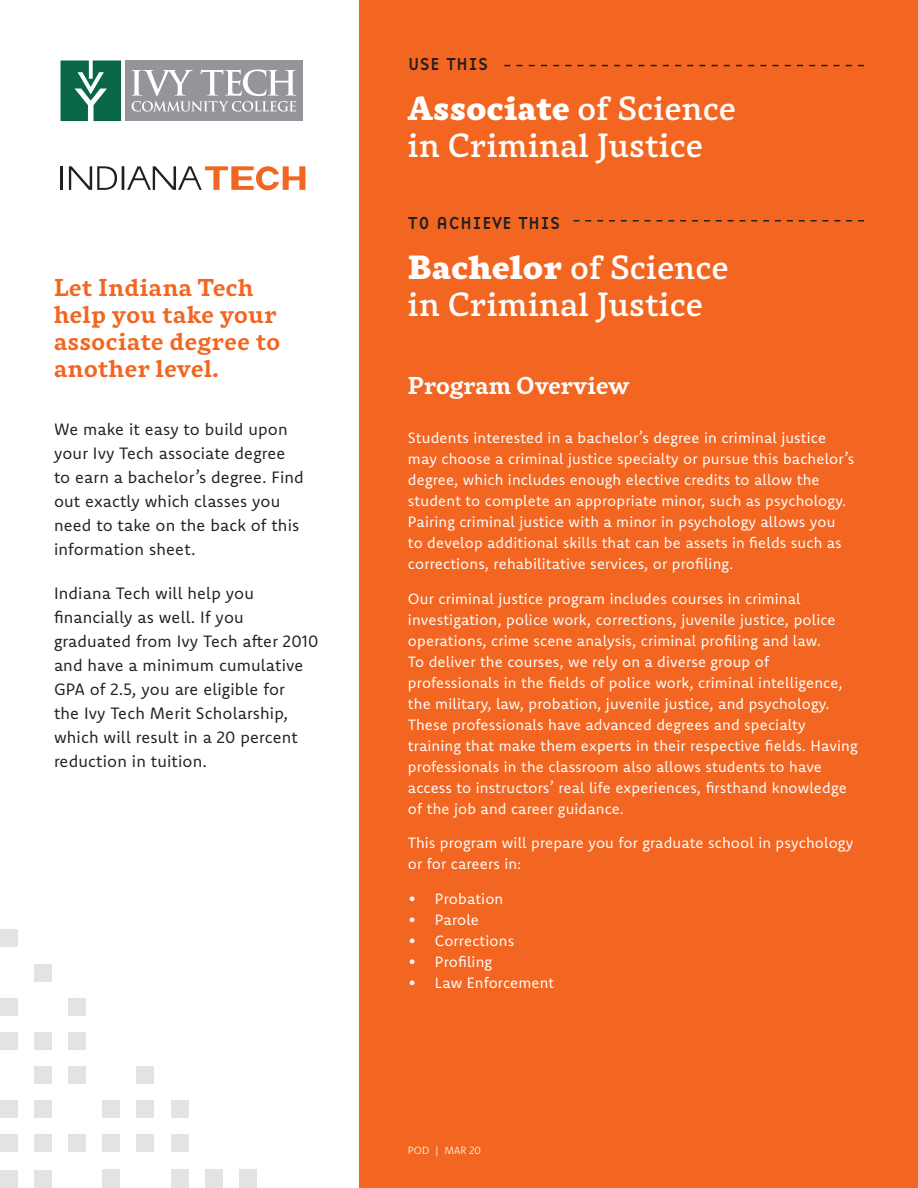
<style>
.page{position:relative;width:918px;height:1188px;background:#fff}
.page>*{position:absolute;margin:0;border:0;box-sizing:border-box;transform-origin:0 0}
.t1{font:500 33px/37.5px "Rival";letter-spacing:.02em;color:#fff}
.t2{font:700 24px/27px "Rival";letter-spacing:.03em;color:#f36621}
.t3{font:700 24px "Rival";letter-spacing:.01em;color:#fff}
.t4{font:18px "Base 9 Sans OT";color:#231f20}
.t5{font:16.5px/24px "Komet";letter-spacing:.01em;color:#231f20}
.t6{font:15px/21px "Komet";letter-spacing:.01em;color:#fff}
.t7{font:300 10.5px "Komet";color:#fff}
.s1{font-weight:900}
</style>
<div class="page">
<div style="left:360px;top:0;width:558px;height:1188px;background:#f36621"></div>
<svg style="left:69px;top:166px;width:48px;height:24px"></svg>
<hr style="left:122px;top:166px;width:2px;height:24px;background:#231f20">
<hr style="left:60px;top:166px;width:3px;height:24px;background:#231f20">
<svg style="left:127px;top:166px;width:178px;height:24px"></svg>
<svg style="left:61px;top:61px;width:60px;height:60px;background:#2c7c62"></svg>
<div style="left:125px;top:61px;width:178px;height:60px;background:#939598"></div>
<svg style="left:131px;top:69px;width:165px;height:43px"></svg>
<div style="left:205px;top:1169px;width:17px;height:19px;background:#e2e4e2"></div>
<div style="left:137px;top:1135px;width:17px;height:17px;background:#e2e4e2"></div>
<div style="left:137px;top:1101px;width:17px;height:17px;background:#e2e4e2"></div>
<div style="left:137px;top:1067px;width:17px;height:17px;background:#e2e4e2"></div>
<div style="left:68px;top:1135px;width:18px;height:17px;background:#e2e4e2"></div>
<div style="left:68px;top:1067px;width:18px;height:17px;background:#e2e4e2"></div>
<div style="left:68px;top:1032px;width:18px;height:17px;background:#e2e4e2"></div>
<div style="left:68px;top:998px;width:18px;height:17px;background:#e2e4e2"></div>
<div style="left:171px;top:1169px;width:17px;height:19px;background:#e2e4e2"></div>
<div style="left:171px;top:1135px;width:17px;height:17px;background:#e2e4e2"></div>
<div style="left:171px;top:1101px;width:17px;height:17px;background:#e2e4e2"></div>
<div style="left:239px;top:1169px;width:17px;height:19px;background:#e2e4e2"></div>
<div style="left:103px;top:1169px;width:17px;height:19px;background:#e2e4e2"></div>
<div style="left:103px;top:1135px;width:17px;height:17px;background:#e2e4e2"></div>
<div style="left:103px;top:1101px;width:17px;height:17px;background:#e2e4e2"></div>
<div style="left:34px;top:1170px;width:17px;height:18px;background:#e2e4e2"></div>
<div style="left:34px;top:1135px;width:17px;height:17px;background:#e2e4e2"></div>
<div style="left:34px;top:1101px;width:17px;height:17px;background:#e2e4e2"></div>
<div style="left:34px;top:1067px;width:17px;height:17px;background:#e2e4e2"></div>
<div style="left:34px;top:1032px;width:17px;height:17px;background:#e2e4e2"></div>
<div style="left:34px;top:964px;width:17px;height:17px;background:#e2e4e2"></div>
<div style="left:0;top:1170px;width:17px;height:18px;background:#e2e4e2"></div>
<div style="left:0;top:1135px;width:17px;height:17px;background:#e2e4e2"></div>
<div style="left:0;top:1101px;width:17px;height:17px;background:#e2e4e2"></div>
<div style="left:0;top:1032px;width:17px;height:17px;background:#e2e4e2"></div>
<div style="left:0;top:930px;width:17px;height:17px;background:#e2e4e2"></div>
<div style="left:0;top:998px;width:17px;height:17px;background:#e2e4e2"></div>
<svg style="left:504px;top:65px;width:360px;height:1px"></svg>
<svg style="left:573px;top:220px;width:291px;height:2px"></svg>
<p class="t2" style="left:54px;top:273px;width:228px">Let Indiana Tech help you take your associate degree to another level.</p>
<p class="t5" style="left:54px;top:417px;width:251px">We make it easy to build upon your Ivy Tech associate degree to earn a bachelor’s degree. Find out exactly which classes you need to take on the back of this information sheet.</p>
<p class="t5" style="left:54px;top:581px;width:266px">Indiana Tech will help you financially as well. If you graduated from Ivy Tech after 2010 and have a minimum cumulative<br>GPA of 2.5, you are eligible for<br>the Ivy Tech Merit Scholarship, which will result in a 20 percent reduction in tuition.</p>
<p class="t4" style="left:408px;top:54px;width:82px">USE THIS</p>
<p class="t1" style="left:408px;top:88px;width:329px"><span class="s1">Associate</span> of Science in Criminal Justice</p>
<p class="t4" style="left:408px;top:213px;width:154px">TO ACHIEVE THIS</p>
<p class="t1" style="left:408px;top:247px;width:322px"><span class="s1">Bachelor</span> of Science in Criminal Justice</p>
<p class="t3" style="left:408px;top:367px;width:223px">Program Overview</p>
<p class="t6" style="left:408px;top:427px;width:448px">Students interested in a bachelor’s degree in criminal justice may choose a criminal justice specialty or pursue this bachelor’s degree, which includes enough elective credits to allow the student to complete an appropriate minor, such as psychology.<br>Pairing criminal justice with a minor in psychology allows you<br>to develop additional skills that can be assets in fields such as corrections, rehabilitative services, or profiling.</p>
<p class="t6" style="left:408px;top:588px;width:451px">Our criminal justice program includes courses in criminal investigation, police work, corrections, juvenile justice, police operations, crime scene analysis, criminal profiling and law.<br>To deliver the courses, we rely on a diverse group of professionals in the fields of police work, criminal intelligence, the military, law, probation, juvenile justice, and psychology.<br>These professionals have advanced degrees and specialty training that make them experts in their respective fields. Having professionals in the classroom also allows students to have access to instructors’ real life experiences, firsthand knowledge of the job and career guidance.</p>
<p class="t6" style="left:408px;top:832px;width:447px">This program will prepare you for graduate school in psychology or for careers in:</p>
<p class="t6" style="left:408px;top:888px;width:97px">• Probation</p>
<p class="t6" style="left:408px;top:909px;width:73px">• Parole</p>
<p class="t6" style="left:408px;top:930px;width:108px">• Corrections</p>
<p class="t6" style="left:408px;top:951px;width:86px">• Profiling</p>
<p class="t6" style="left:408px;top:972px;width:148px">• Law Enforcement</p>
<p class="t7" style="left:408px;top:1143px;width:75px">POD | MAR 20</p>
</div>
